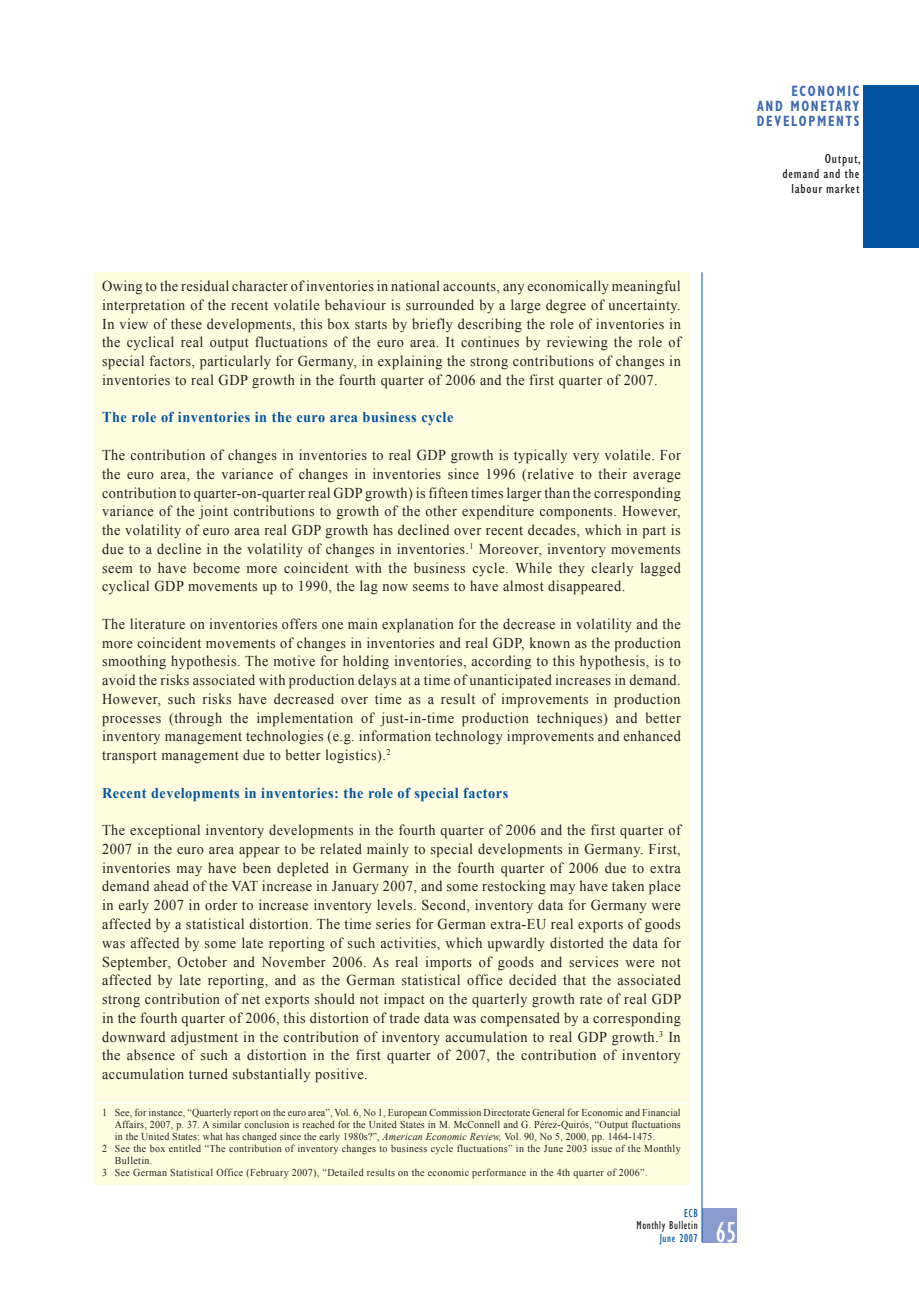
<style>
.page{position:relative;width:919px;height:1289px;background:#fff}
.page>*{position:absolute;margin:0;border:0;box-sizing:border-box;transform-origin:0 0}
.t1{font:condensed 30px "Gill Sans";color:#fff;scale:.95 1}
.t2{font:15px/18.8px "Times New Roman";letter-spacing:.035em;color:#231f20;text-align:justify;scale:.95 1}
.t3{font:700 15px "Times New Roman";letter-spacing:.035em;color:#0054a1;scale:.95 1}
.t4{font:700 condensed 15px/15px "Gill Sans";letter-spacing:.13em;color:#3d6aaf;text-align:justify;scale:.85 1}
.t5{font:condensed 13.5px/15px "Gill Sans";letter-spacing:.05em;color:#231f20;text-align:right;scale:1.1 1}
.t6{font:condensed 12px "Gill Sans";letter-spacing:.05em;color:#231f20;scale:.95 1}
.t7{font:condensed 12px "Gill Sans";letter-spacing:.05em;color:#0054a1;scale:.95 1}
.t8{font:10.5px "Times New Roman";letter-spacing:.02em;color:#231f20;scale:.95 1}
.s1{font-style:italic}
</style>
<div class="page">
<div style="left:702px;top:1208px;width:34px;height:34px;background:#899bcc"></div>
<hr style="left:701px;top:272px;width:1px;height:970px;background:#0054a1">
<div style="left:863px;top:85px;width:55px;height:162px;background:#0054a1"></div>
<div style="left:94px;top:272px;width:595px;height:912px;background:#fffcdf"></div>
<hr style="left:94px;top:1102px;width:595px;height:1px;background:#fff">
<p class="t4" style="left:756px;top:85px;width:122px;text-indent:35px">ECONOMIC AND MONETARY DEVELOPMENTS</p>
<p class="t5" style="left:782px;top:152px;width:73px">Output,<br>demand and the labour market</p>
<p class="t2" style="left:102px;top:277px;width:610px">Owing to the residual character of inventories in national accounts, any economically meaningful interpretation of the recent volatile behaviour is surrounded by a large degree of uncertainty.<br>In view of these developments, this box starts by briefly describing the role of inventories in the cyclical real output fluctuations of the euro area. It continues by reviewing the role of special factors, particularly for Germany, in explaining the strong contributions of changes in inventories to real GDP growth in the fourth quarter of 2006 and the first quarter of 2007.</p>
<p class="t3" style="left:102px;top:409px;width:371px">The role of inventories in the euro area business cycle</p>
<p class="t2" style="left:102px;top:445px;width:610px">The contribution of changes in inventories to real GDP growth is typically very volatile. For the euro area, the variance of changes in inventories since 1996 (relative to their average contribution to quarter-on-quarter real GDP growth) is fifteen times larger than the corresponding variance of the joint contributions to growth of the other expenditure components. However, the volatility of euro area real GDP growth has declined over recent decades, which in part is due to a decline in the volatility of changes in inventories.<sup>1</sup> Moreover, inventory movements seem to have become more coincident with the business cycle. While they clearly lagged cyclical GDP movements up to 1990, the lag now seems to have almost disappeared.</p>
<p class="t2" style="left:102px;top:614px;width:610px">The literature on inventories offers one main explanation for the decrease in volatility and the more coincident movements of changes in inventories and real GDP, known as the production smoothing hypothesis. The motive for holding inventories, according to this hypothesis, is to avoid the risks associated with production delays at a time of unanticipated increases in demand.<br>However, such risks have decreased over time as a result of improvements in production processes (through the implementation of just-in-time production techniques) and better inventory management technologies (e.g. information technology improvements and enhanced transport management due to better logistics).<sup>2</sup></p>
<p class="t3" style="left:102px;top:784px;width:429px">Recent developments in inventories: the role of special factors</p>
<p class="t2" style="left:102px;top:820px;width:611px">The exceptional inventory developments in the fourth quarter of 2006 and the first quarter of 2007 in the euro area appear to be related mainly to special developments in Germany. First, inventories may have been depleted in Germany in the fourth quarter of 2006 due to extra demand ahead of the VAT increase in January 2007, and some restocking may have taken place in early 2007 in order to increase inventory levels. Second, inventory data for Germany were affected by a statistical distortion. The time series for German extra-EU real exports of goods was affected by some late reporting of such activities, which upwardly distorted the data for September, October and November 2006. As real imports of goods and services were not affected by late reporting, and as the German statistical office decided that the associated strong contribution of net exports should not impact on the quarterly growth rate of real GDP in the fourth quarter of 2006, this distortion of trade data was compensated by a corresponding downward adjustment in the contribution of inventory accumulation to real GDP growth.<sup>3</sup> In the absence of such a distortion in the first quarter of 2007, the contribution of inventory accumulation turned substantially positive.</p>
<p class="t8" style="left:102px;top:1106px;width:610px">1 See, for instance, “Quarterly report on the euro area”, Vol. 6, No 1, European Commission Directorate General for Economic and Financial</p>
<p class="t8" style="left:115px;top:1118px;width:597px">Affairs, 2007, p. 37. A similar conclusion is reached for the United States in M. McConnell and G. Pérez-Quirós, “Output fluctuations</p>
<p class="t8" style="left:115px;top:1130px;width:570px">in the United States: what has changed since the early 1980s?”, <span class="s1">American Economic Review,</span> Vol. 90, No 5, 2000, pp. 1464-1475.</p>
<p class="t8" style="left:102px;top:1142px;width:610px">2 See the box entitled “The contribution of inventory changes to business cycle fluctuations” in the June 2003 issue of the Monthly</p>
<p class="t8" style="left:115px;top:1154px;width:41px">Bulletin.</p>
<p class="t8" style="left:102px;top:1166px;width:575px">3 See German Statistical Office (February 2007), “Detailed results on the economic performance in the 4th quarter of 2006”.</p>
<p class="t7" style="left:684px;top:1208px;width:16px">ECB</p>
<p class="t6" style="left:636px;top:1220px;width:66px">Monthly Bulletin</p>
<p class="t7" style="left:659px;top:1233px;width:42px">June 2007</p>
<h1 class="t1" style="left:715px;top:1221px;width:23px">65</h1>
</div>
